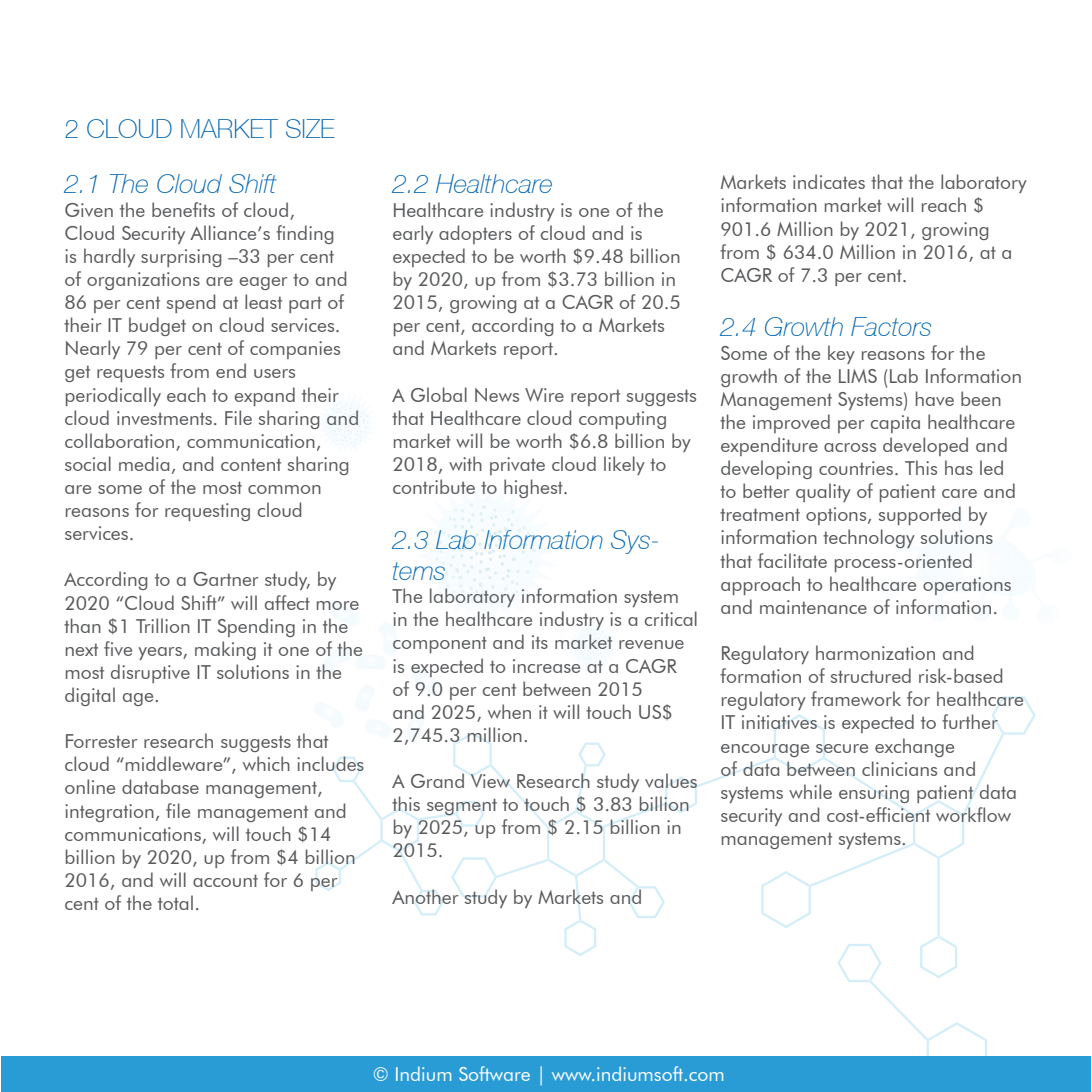
<style>
.page{position:relative;width:1092px;height:1092px;background:#fff}
.page>*{position:absolute;margin:0;border:0;box-sizing:border-box;transform-origin:0 0}
.t1{font:italic 100 26.25px/31.5px "Helvetica Neue CE";color:#0366b3}
.t2{font:100 26.25px "Helvetica Neue CE";color:#0366b3}
.t3{font:19.25px/23.1px "Futura BT";color:#58595b}
.t4{font:19.25px "Futura BT";color:#fff}
</style>
<div class="page">
<svg style="left:315px;top:696px;width:720px;height:360px"></svg>
<svg style="left:433px;top:503px;width:103px;height:100px"></svg>
<svg style="left:325px;top:402px;width:44px;height:43px"></svg>
<svg style="left:574px;top:629px;width:36px;height:35px"></svg>
<div style="left:1px;top:1056px;width:1089px;height:35px;background:#299cd6"></div>
<h1 class="t2" style="left:64px;top:114px;width:272px">2 CLOUD MARKET SIZE</h1>
<h1 class="t1" style="left:64px;top:168px;width:214px">2.1 The Cloud Shift</h1>
<p class="t3" style="left:64px;top:198px;width:296px">Given the benefits of cloud,<br>Cloud Security Alliance’s finding<br>is hardly surprising –33 per cent<br>of organizations are eager to and<br>86 per cent spend at least part of their IT budget on cloud services.<br>Nearly 79 per cent of companies get requests from end users periodically each to expand their cloud investments. File sharing and collaboration, communication, social media, and content sharing are some of the most common reasons for requesting cloud services.</p>
<p class="t3" style="left:64px;top:568px;width:300px">According to a Gartner study, by<br>2020 “Cloud Shift” will affect more than $1 Trillion IT Spending in the next five years, making it one of the most disruptive IT solutions in the digital age.</p>
<p class="t3" style="left:64px;top:729px;width:301px">Forrester research suggests that cloud “middleware”, which includes online database management, integration, file management and communications, will touch $14 billion by 2020, up from $4 billion<br>2016, and will account for 6 per cent of the total.</p>
<h1 class="t1" style="left:392px;top:168px;width:162px">2.2 Healthcare</h1>
<p class="t3" style="left:392px;top:198px;width:290px">Healthcare industry is one of the early adopters of cloud and is expected to be worth $9.48 billion by 2020, up from $3.73 billion in<br>2015, growing at a CAGR of 20.5 per cent, according to a Markets and Markets report.</p>
<p class="t3" style="left:392px;top:383px;width:306px">A Global News Wire report suggests that Healthcare cloud computing market will be worth $6.8 billion by<br>2018, with private cloud likely to contribute to highest.</p>
<h1 class="t1" style="left:392px;top:523px;width:269px">2.3 Lab Information Sys&shy;tems</h1>
<p class="t3" style="left:392px;top:584px;width:307px">The laboratory information system in the healthcare industry is a critical component and its market revenue is expected to increase at a CAGR<br>of 9.0 per cent between 2015<br>and 2025, when it will touch US$<br>2,745.3 million.</p>
<p class="t3" style="left:392px;top:769px;width:306px">A Grand View Research study values this segment to touch $ 3.83 billion by 2025, up from $ 2.15 billion in<br>2015.</p>
<p class="t3" style="left:392px;top:885px;width:251px">Another study by Markets and</p>
<p class="t3" style="left:720px;top:171px;width:307px">Markets indicates that the laboratory information market will reach $<br>901.6 Million by 2021, growing from $ 634.0 Million in 2016, at a<br>CAGR of 7.3 per cent.</p>
<h1 class="t1" style="left:720px;top:311px;width:213px">2.4 Growth Factors</h1>
<p class="t3" style="left:720px;top:341px;width:303px">Some of the key reasons for the growth of the LIMS (Lab Information Management Systems) have been the improved per capita healthcare expenditure across developed and developing countries. This has led to better quality of patient care and treatment options, supported by information technology solutions that facilitate process-oriented approach to healthcare operations and maintenance of information.</p>
<p class="t3" style="left:720px;top:641px;width:305px">Regulatory harmonization and formation of structured risk-based regulatory framework for healthcare IT initiatives is expected to further encourage secure exchange<br>of data between clinicians and systems while ensuring patient data security and cost-efficient workflow management systems.</p>
<p class="t4" style="left:373px;top:1062px;width:353px">© Indium Software | www.indiumsoft.com</p>
</div>
